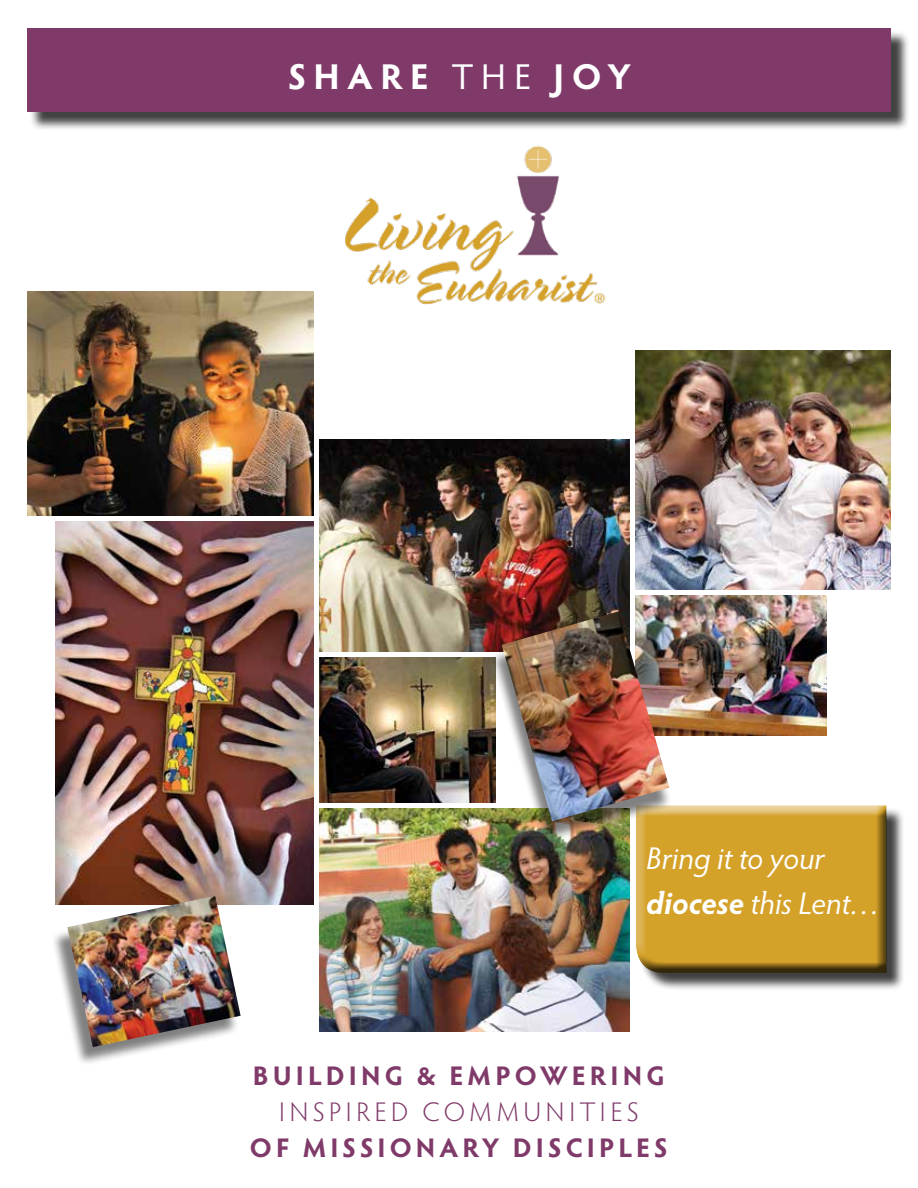
<style>
.page{position:relative;width:918px;height:1188px;background:#fff}
.page>*{position:absolute;margin:0;border:0;box-sizing:border-box;transform-origin:0 0}
.t1{font:700 36px "Hypatia Sans Pro";letter-spacing:.2em;color:#fff}
.t2{font:italic 31.5px/45px "Hypatia Sans Pro";color:#fff}
.t3{font:700 27px "Hypatia Sans Pro";letter-spacing:.15em;color:#803a69}
.t4{font:300 27px "Hypatia Sans Pro";letter-spacing:.17em;color:#803a69}
.s1{font-weight:400}
.s2{font-weight:700}
</style>
<div class="page">
<img style="left:320px;top:657px;width:170px;height:146px">
<img style="left:320px;top:439px;width:310px;height:212px">
<img style="left:28px;top:291px;width:286px;height:225px">
<img style="left:345px;top:145px;width:261px;height:160px">
<div style="left:29px;top:31px;width:881px;height:100px;background:#000;opacity:.75"></div>
<div style="left:27px;top:28px;width:864px;height:84px;background:#803a69"></div>
<img style="left:55px;top:521px;width:259px;height:384px">
<div style="left:638px;top:808px;width:267px;height:184px;background:#000;opacity:.75"></div>
<div style="left:634px;top:805px;width:253px;height:168px;background:#000;opacity:.75"></div>
<img style="left:636px;top:350px;width:255px;height:240px">
<img style="left:636px;top:596px;width:191px;height:140px">
<img style="left:320px;top:809px;width:310px;height:222px">
<div style="left:490px;top:618px;width:183px;height:225px;background:#000;opacity:.5"></div>
<img style="left:502px;top:611px;width:167px;height:210px">
<div style="left:51px;top:900px;width:188px;height:167px;background:#000;opacity:.5"></div>
<img style="left:67px;top:896px;width:174px;height:151px">
<h1 class="t1" style="left:288px;top:51px;width:345px">SHARE <span class="s1">THE</span> JOY</h1>
<p class="t2" style="left:646px;top:835px;width:236px">Bring it to your <span class="s2">diocese</span> this Lent…</p>
<p class="t3" style="left:253px;top:1056px;width:414px">BUILDING &amp; EMPOWERING</p>
<p class="t4" style="left:279px;top:1094px;width:361px">INSPIRED COMMUNITIES</p>
<p class="t3" style="left:250px;top:1128px;width:420px">OF MISSIONARY DISCIPLES</p>
</div>
